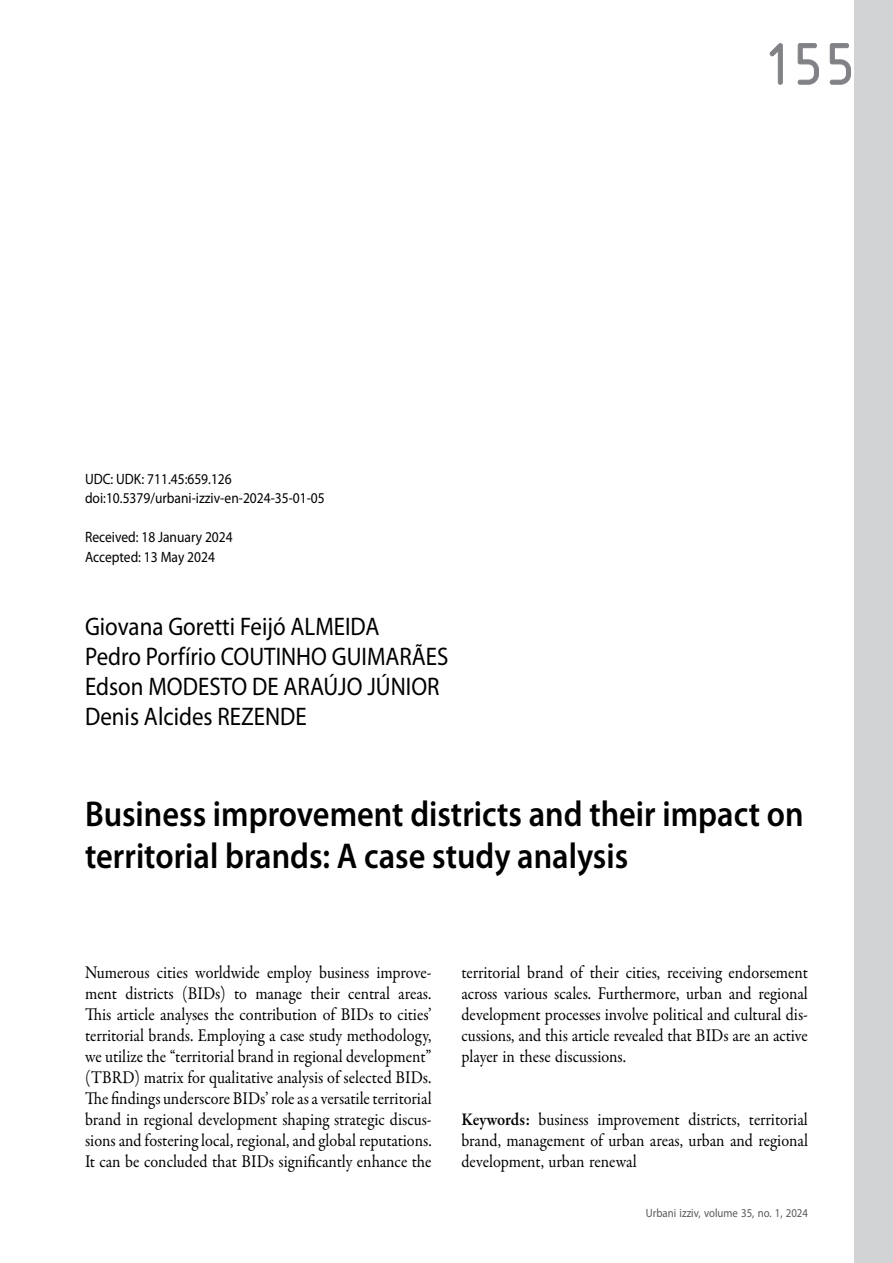
<style>
.page{position:relative;width:893px;height:1263px;background:#fff}
.page>*{position:absolute;margin:0;border:0;box-sizing:border-box;transform-origin:0 0}
.t1{font:63px "ISOCTEUR";color:#808285}
.t2{font:600 36px/41.2px "Myriad Pro";color:#000;scale:.9 1}
.t3{font:25.5px/30px "Myriad Pro";color:#000;scale:.9 1}
.t4{font:18px/21px "Garamond Premr Pro";color:#000;text-align:justify;scale:.9 1}
.t5{font:15px/19.5px "Myriad Pro";color:#000;scale:.9 1}
.t6{font:12px "Myriad Pro";color:#58595b;scale:.9 1}
.s1{font-weight:600}
</style>
<div class="page">
<svg style="left:769px;top:43px;width:14px;height:42px"></svg>
<svg style="left:797px;top:43px;width:22px;height:42px"></svg>
<svg style="left:829px;top:43px;width:22px;height:42px"></svg>
<div style="left:855px;top:0;width:38px;height:1263px;background:#d1d3d4"></div>
<p class="t5" style="left:85px;top:469px;width:268px">UDC: UDK: 711.45:659.126 doi:10.5379/urbani-izziv-en-2024-35-01-05</p>
<p class="t5" style="left:85px;top:528px;width:166px">Received: 18 January 2024<br>Accepted: 13 May 2024</p>
<h3 class="t3" style="left:85px;top:612px;width:405px">Giovana Goretti Feijó ALMEIDA<br>Pedro Porfírio COUTINHO GUIMARÃES<br>Edson MODESTO DE ARAÚJO JÚNIOR<br>Denis Alcides REZENDE</h3>
<h1 class="t1" style="left:754px;top:23px;width:110px">155</h1>
<h2 class="t2" style="left:85px;top:793px;width:800px">Business improvement districts and their impact on territorial brands: A case study analysis</h2>
<p class="t4" style="left:85px;top:962px;width:387px">Numerous cities worldwide employ business improve&shy;ment districts (BIDs) to manage their central areas.<br>This article analyses the contribution of BIDs to cities’ territorial brands. Employing a case study methodology, we utilize the “territorial brand in regional development” (TBRD) matrix for qualitative analysis of selected BIDs.<br>The findings underscore BIDs’ role as a versatile territorial brand in regional development shaping strategic discus&shy;sions and fostering local, regional, and global reputations.<br>It can be concluded that BIDs significantly enhance the</p>
<p class="t4" style="left:461px;top:962px;width:387px">territorial brand of their cities, receiving endorsement across various scales. Furthermore, urban and regional development processes involve political and cultural dis&shy;cussions, and this article revealed that BIDs are an active player in these discussions.</p>
<p class="t4" style="left:461px;top:1109px;width:387px"><span class="s1">Keywords:</span> business improvement districts, territorial brand, management of urban areas, urban and regional development, urban renewal</p>
<p class="t6" style="left:646px;top:1206px;width:182px">Urbani izziv, volume 35, no. 1, 2024</p>
</div>
